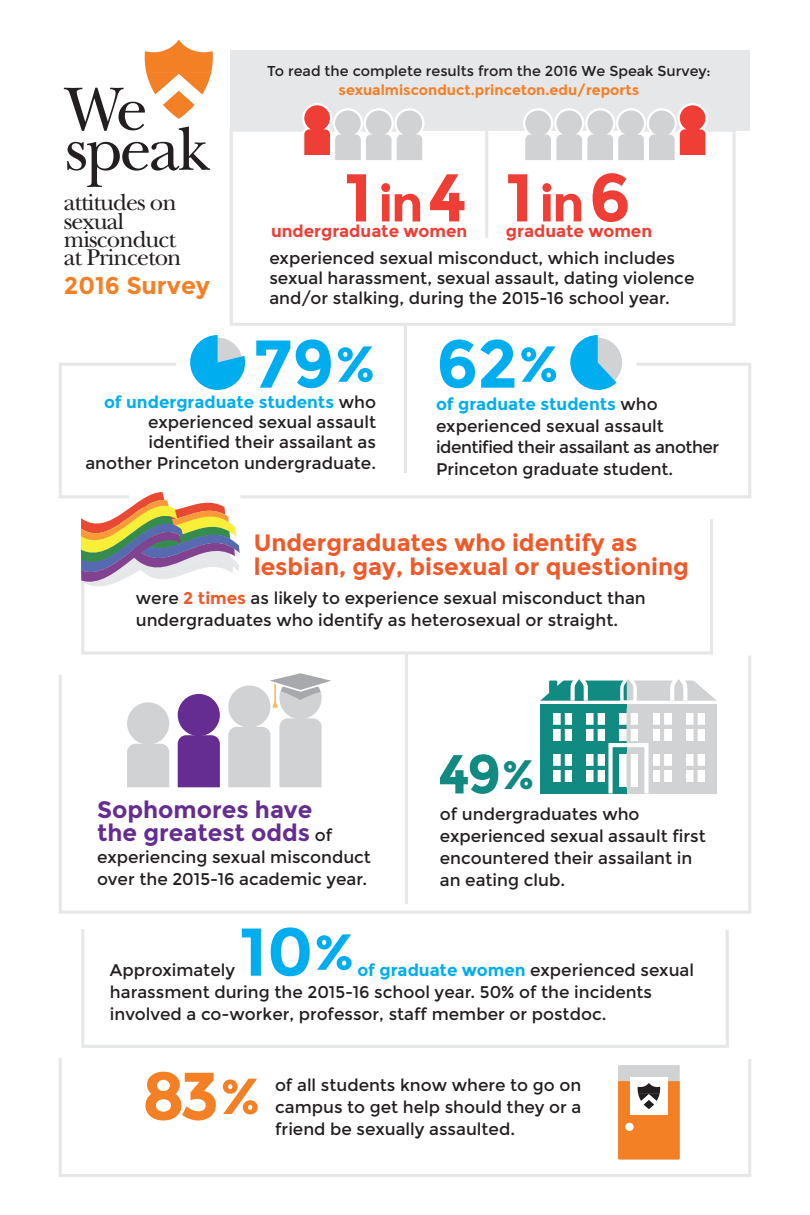
<style>
.page{position:relative;width:810px;height:1215px;background:#fff}
.page>*{position:absolute;margin:0;border:0;box-sizing:border-box;transform-origin:0 0}
.t1{font:700 67.5px "Montserrat";color:#00aeef}
.t2{font:700 67.5px "Montserrat";color:#ee3e35}
.t3{font:700 67.5px "Montserrat";color:#f48026}
.t4{font:63.45px "New Baskerville";letter-spacing:-.04em;color:#231f20}
.t5{font:700 54.9px "Montserrat";color:#118a82}
.t6{font:700 50.62px "Montserrat";color:#ee3e35}
.t7{font:700 50.62px "Montserrat";color:#f48026}
.t8{font:700 24.07px "Montserrat";color:#f48026}
.t9{font:23.85px/18.4px "New Baskerville";letter-spacing:-.04em;color:#231f20}
.t10{font:700 23.62px/23.6px "Montserrat";color:#f15929}
.t11{font:700 23.62px/23.6px "Montserrat";color:#652d91}
.t12{font:16.88px/21.8px "Montserrat";color:#231f20}
.t13{font:700 16.88px "Montserrat";color:#ee3e35}
.t14{font:14.4px "Montserrat";color:#231f20}
.t15{font:700 14.4px "Montserrat";color:#f48026}
.s1{font-size:67.5px}
.s2{font-size:50.62px}
.s3{font-weight:700;color:#00aeef}
.s4{font-weight:700;color:#f15929}
.s5{font-weight:400;font-size:16.88px;color:#231f20}
.s6{font-size:41.18px}
</style>
<div class="page">
<svg style="left:230px;top:131px;width:506px;height:195px"></svg>
<div style="left:230px;top:51px;width:520px;height:80px;background:#e6e7e9"></div>
<svg style="left:523px;top:103px;width:185px;height:57px"></svg>
<svg style="left:302px;top:103px;width:123px;height:57px"></svg>
<hr style="left:485px;top:124px;width:3px;height:114px;background:#e6e7e9">
<div style="left:618px;top:1065px;width:62px;height:95px;background:#d1d2d4"></div>
<svg style="left:245px;top:361px;width:506px;height:138px"></svg>
<hr style="left:404px;top:324px;width:3px;height:149px;background:#e6e7e9">
<div style="left:572px;top:338px;width:50px;height:49px;background:#d1d2d4;border-radius:50%"></div>
<svg style="left:570px;top:335px;width:47px;height:55px"></svg>
<svg style="left:144px;top:40px;width:69px;height:79px"></svg>
<svg style="left:59px;top:655px;width:692px;height:259px"></svg>
<div style="left:81px;top:928px;width:648px;height:120px;border:3px solid #e6e7e9"></div>
<div style="left:59px;top:1057px;width:692px;height:120px;border:3px solid #e6e7e9"></div>
<div style="left:540px;top:704px;width:87px;height:89px;background:#118a82"></div>
<div style="left:627px;top:704px;width:90px;height:89px;background:#d1d2d4"></div>
<div style="left:554px;top:713px;width:18px;height:27px;background:#fff"></div>
<div style="left:587px;top:713px;width:18px;height:27px;background:#fff"></div>
<div style="left:653px;top:713px;width:18px;height:27px;background:#fff"></div>
<div style="left:687px;top:713px;width:18px;height:27px;background:#fff"></div>
<div style="left:653px;top:754px;width:18px;height:27px;background:#fff"></div>
<div style="left:687px;top:754px;width:18px;height:27px;background:#fff"></div>
<div style="left:554px;top:754px;width:18px;height:27px;background:#fff"></div>
<div style="left:587px;top:754px;width:18px;height:27px;background:#fff"></div>
<div style="left:628px;top:713px;width:9px;height:27px;background:#fff"></div>
<svg style="left:619px;top:713px;width:8px;height:27px"></svg>
<div style="left:628px;top:754px;width:10px;height:33px;background:#fff"></div>
<div style="left:619px;top:754px;width:9px;height:33px;background:#fff"></div>
<hr style="left:627px;top:752px;width:4px;height:37px;background:#d1d2d4">
<hr style="left:545px;top:725px;width:83px;height:4px;background:#118a82">
<hr style="left:628px;top:725px;width:84px;height:4px;background:#d1d2d4">
<hr style="left:651px;top:766px;width:61px;height:4px;background:#d1d2d4">
<hr style="left:549px;top:766px;width:61px;height:4px;background:#118a82">
<div style="left:608px;top:743px;width:41px;height:53px;border:4px solid #fff"></div>
<svg style="left:561px;top:713px;width:4px;height:69px"></svg>
<svg style="left:594px;top:713px;width:4px;height:69px"></svg>
<hr style="left:660px;top:708px;width:4px;height:79px;background:#d1d2d4">
<div style="left:693px;top:708px;width:5px;height:79px;background:#d1d2d4"></div>
<hr style="left:627px;top:708px;width:4px;height:35px;background:#d1d2d4">
<svg style="left:540px;top:668px;width:177px;height:36px"></svg>
<div style="left:630px;top:1077px;width:37px;height:37px;background:#fff"></div>
<svg style="left:618px;top:1081px;width:62px;height:79px"></svg>
<div style="left:279px;top:677px;width:43px;height:42px;background:#d1d2d4;border-radius:50%"></div>
<svg style="left:263px;top:671px;width:75px;height:38px"></svg>
<svg style="left:80px;top:519px;width:635px;height:137px"></svg>
<svg style="left:59px;top:335px;width:186px;height:271px"></svg>
<h2 class="t4" style="left:65px;top:72px;width:84px">We</h2>
<h2 class="t4" style="left:65px;top:112px;width:146px">speak</h2>
<h3 class="t9" style="left:64px;top:193px;width:119px">attitudes on sexual misconduct at Princeton</h3>
<h3 class="t8" style="left:64px;top:271px;width:148px">2016 Survey</h3>
<p class="t14" style="left:267px;top:63px;width:445px">To read the complete results from the 2016 We Speak Survey:</p>
<p class="t15" style="left:339px;top:81px;width:302px">sexualmisconduct.princeton.edu/reports</p>
<h3 class="t6" style="left:539px;top:173px;width:93px">in<span class="s1">6</span></h3>
<h1 class="t2" style="left:345px;top:157px;width:190px">1<span class="s2">in</span>4 1</h1>
<p class="t13" style="left:506px;top:221px;width:148px">graduate women</p>
<p class="t13" style="left:271px;top:221px;width:198px">undergraduate women</p>
<p class="t12" style="left:269px;top:248px;width:427px;line-height:20.2px">experienced sexual misconduct, which includes sexual harassment, sexual assault, dating violence and/or stalking, during the 2015-16 school year.</p>
<h1 class="t1" style="left:253px;top:324px;width:124px">79<span class="s2">%</span></h1>
<p class="t12" style="left:85px;top:392px;width:292px;line-height:20.2px;text-align:right"><span class="s3">of undergraduate students</span> who experienced sexual assault identified their assailant as another Princeton undergraduate.</p>
<h1 class="t1" style="left:436px;top:324px;width:125px">62<span class="s2">%</span></h1>
<p class="t12" style="left:436px;top:393px;width:285px"><span class="s3">of graduate students</span> who experienced sexual assault identified their assailant as another<br>Princeton graduate student.</p>
<h3 class="t10" style="left:254px;top:531px;width:437px">Undergraduates who identify as lesbian, gay, bisexual or questioning</h3>
<p class="t12" style="left:136px;top:587px;width:511px">were <span class="s4">2 times</span> as likely to experience sexual misconduct than undergraduates who identify as heterosexual or straight.</p>
<h3 class="t11" style="left:97px;top:798px;width:237px">Sophomores have the greatest odds <span class="s5">of</span></h3>
<p class="t12" style="left:97px;top:847px;width:275px">experiencing sexual misconduct over the 2015-16 academic year.</p>
<h3 class="t5" style="left:438px;top:741px;width:99px">49<span class="s6">%</span></h3>
<p class="t12" style="left:440px;top:803px;width:267px">of undergraduates who experienced sexual assault first encountered their assailant in an eating club.</p>
<h1 class="t1" style="left:240px;top:912px;width:117px">10<span class="s2">%</span></h1>
<p class="t12" style="left:110px;top:959px;width:127px">Approximately</p>
<p class="t12" style="left:110px;top:959px;width:586px;text-indent:248px"><span class="s3">of graduate women</span> experienced sexual harassment during the 2015-16 school year. 50% of the incidents involved a co-worker, professor, staff member or postdoc.</p>
<h1 class="t3" style="left:142px;top:1056px;width:79px">83</h1>
<h3 class="t7" style="left:220px;top:1066px;width:43px">%</h3>
<p class="t12" style="left:275px;top:1074px;width:308px">of all students know where to go on campus to get help should they or a</p>
<p class="t12" style="left:275px;top:1118px;width:241px">friend be sexually assaulted.</p>
</div>
